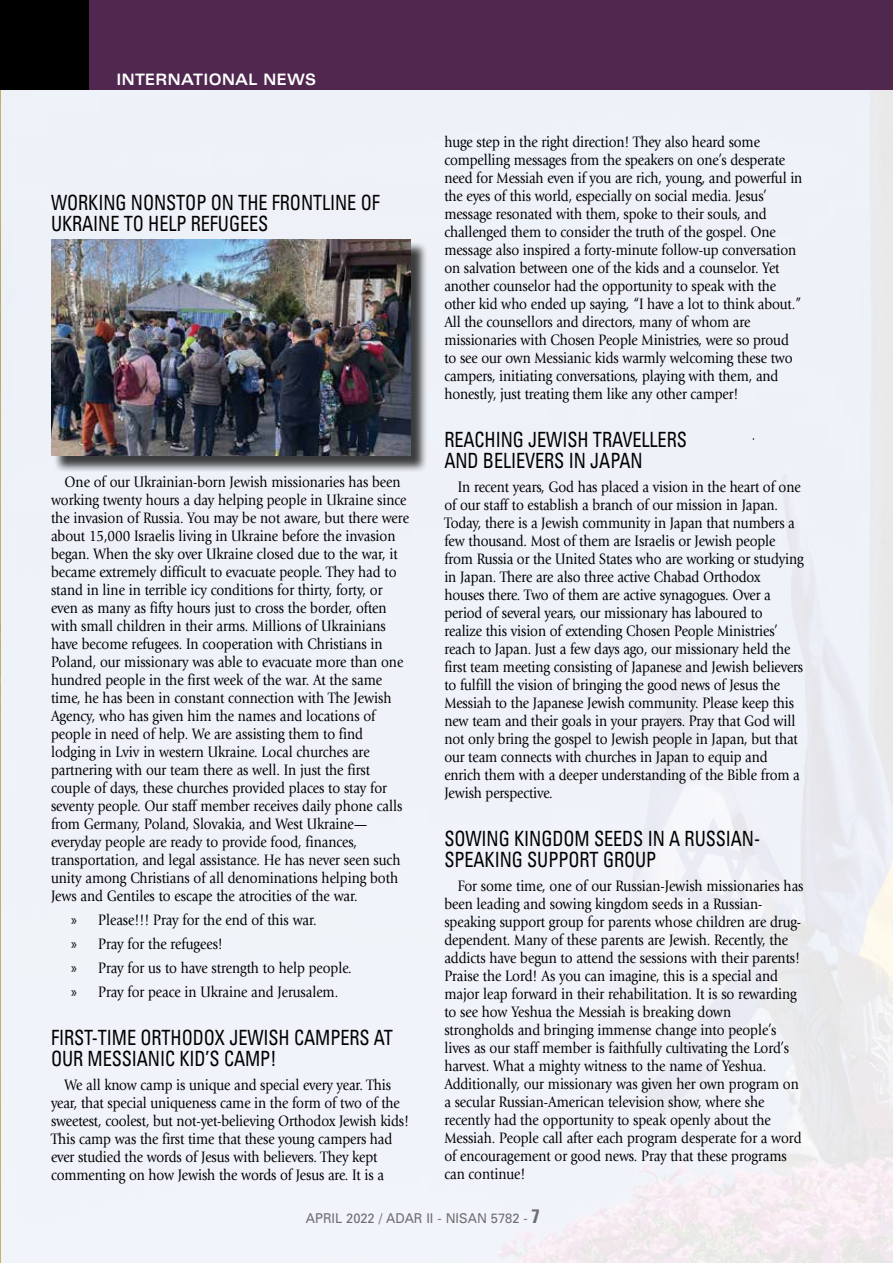
<style>
.page{position:relative;width:893px;height:1263px;background:#fff}
.page>*{position:absolute;margin:0;border:0;box-sizing:border-box;transform-origin:0 0}
.t1{font:condensed 21px/21px "Univers";letter-spacing:-.005em;color:#000;scale:.87 1}
.t2{font:15.75px/18px "Giovanni";letter-spacing:-.01em;color:#000;scale:.87 1}
.t3{font:700 expanded 15.75px "Univers";letter-spacing:.025em;color:#fff;scale:.85 1}
.t4{font:13.5px "Univers";color:#6d6e71;scale:.95 1}
.s1{font-family:"Myriad Pro"}
.s2{font-weight:700;font-stretch:condensed;font-size:19.5px}
</style>
<div class="page">
<div style="left:2px;top:82px;width:891px;height:1181px;background:#eef2f9"></div>
<div style="left:53px;top:241px;width:375px;height:232px;background:#000;opacity:.75"></div>
<img style="left:51px;top:239px;width:359px;height:216px">
<div style="left:0;top:0;width:90px;height:90px;background:#000"></div>
<div style="left:89px;top:0;width:804px;height:90px;background:#50274f"></div>
<p class="t3" style="left:117px;top:70px;width:236px">INTERNATIONAL NEWS</p>
<p class="t3" style="left:117px;top:74px;width:272px">FROM OUR MISSIONARIES</p>
<h1 class="t1" style="left:51px;top:192px;width:379px">WORKING NONSTOP ON THE FRONTLINE OF<br>UKRAINE TO HELP REFUGEES</h1>
<p class="t2" style="left:51px;top:473px;width:413px;text-indent:13px">One of our Ukrainian-born Jewish missionaries has been working twenty hours a day helping people in Ukraine since the invasion of Russia. You may be not aware, but there were about 15,000 Israelis living in Ukraine before the invasion began. When the sky over Ukraine closed due to the war, it became extremely difficult to evacuate people. They had to stand in line in terrible icy conditions for thirty, forty, or even as many as fifty hours just to cross the border, often with small children in their arms. Millions of Ukrainians have become refugees. In cooperation with Christians in Poland, our missionary was able to evacuate more than one hundred people in the first week of the war. At the same time, he has been in constant connection with The Jewish Agency, who has given him the names and locations of people in need of help. We are assisting them to find lodging in Lviv in western Ukraine. Local churches are partnering with our team there as well. In just the first couple of days, these churches provided places to stay for seventy people. Our staff member receives daily phone calls from Germany, Poland, Slovakia, and West Ukraine— everyday people are ready to provide food, finances, transportation, and legal assistance. He has never seen such unity among Christians of all denominations helping both Jews and Gentiles to escape the atrocities of the war.</p>
<p class="t2" style="left:71px;top:908px;width:324px;line-height:24px"><span class="s1">»</span> Please!!! Pray for the end of this war.<br><span class="s1">»</span> Pray for the refugees!<br><span class="s1">»</span> Pray for us to have strength to help people. <span class="s1">»</span> Pray for peace in Ukraine and Jerusalem.</p>
<h1 class="t1" style="left:51px;top:1027px;width:394px">FIRST-TIME ORTHODOX JEWISH CAMPERS AT<br>OUR MESSIANIC KID’S CAMP!</h1>
<p class="t2" style="left:51px;top:1076px;width:413px;text-indent:13px">We all know camp is unique and special every year. This year, that special uniqueness came in the form of two of the sweetest, coolest, but not-yet-believing Orthodox Jewish kids!<br>This camp was the first time that these young campers had ever studied the words of Jesus with believers. They kept commenting on how Jewish the words of Jesus are. It is a</p>
<p class="t2" style="left:444px;top:133px;width:413px">huge step in the right direction! They also heard some compelling messages from the speakers on one’s desperate need for Messiah even if you are rich, young, and powerful in the eyes of this world, especially on social media. Jesus’ message resonated with them, spoke to their souls, and challenged them to consider the truth of the gospel. One message also inspired a forty-minute follow-up conversation on salvation between one of the kids and a counselor. Yet another counselor had the opportunity to speak with the other kid who ended up saying, “I have a lot to think about.” All the counsellors and directors, many of whom are missionaries with Chosen People Ministries, were so proud to see our own Messianic kids warmly welcoming these two campers, initiating conversations, playing with them, and honestly, just treating them like any other camper!</p>
<h1 class="t1" style="left:444px;top:429px;width:280px">REACHING JEWISH TRAVELLERS<br>AND BELIEVERS IN JAPAN</h1>
<p class="t2" style="left:444px;top:478px;width:415px;text-indent:13px">In recent years, God has placed a vision in the heart of one of our staff to establish a branch of our mission in Japan.<br>Today, there is a Jewish community in Japan that numbers a few thousand. Most of them are Israelis or Jewish people from Russia or the United States who are working or studying in Japan. There are also three active Chabad Orthodox houses there. Two of them are active synagogues. Over a period of several years, our missionary has laboured to realize this vision of extending Chosen People Ministries’ reach to Japan. Just a few days ago, our missionary held the first team meeting consisting of Japanese and Jewish believers to fulfill the vision of bringing the good news of Jesus the Messiah to the Japanese Jewish community. Please keep this new team and their goals in your prayers. Pray that God will not only bring the gospel to Jewish people in Japan, but that our team connects with churches in Japan to equip and enrich them with a deeper understanding of the Bible from a Jewish perspective.</p>
<h1 class="t1" style="left:444px;top:828px;width:364px">SOWING KINGDOM SEEDS IN A RUSSIAN-<br>SPEAKING SUPPORT GROUP</h1>
<p class="t2" style="left:444px;top:877px;width:414px;text-indent:13px">For some time, one of our Russian-Jewish missionaries has been leading and sowing kingdom seeds in a Russian&shy;speaking support group for parents whose children are drug&shy;dependent. Many of these parents are Jewish. Recently, the addicts have begun to attend the sessions with their parents!<br>Praise the Lord! As you can imagine, this is a special and major leap forward in their rehabilitation. It is so rewarding to see how Yeshua the Messiah is breaking down strongholds and bringing immense change into people’s lives as our staff member is faithfully cultivating the Lord’s harvest. What a mighty witness to the name of Yeshua.<br>Additionally, our missionary was given her own program on a secular Russian-American television show, where she recently had the opportunity to speak openly about the Messiah. People call after each program desperate for a word of encouragement or good news. Pray that these programs can continue!</p>
<p class="t4" style="left:306px;top:1210px;width:248px">APRIL 2022 / ADAR II - NISAN 5782 - <span class="s2">7</span></p>
</div>
